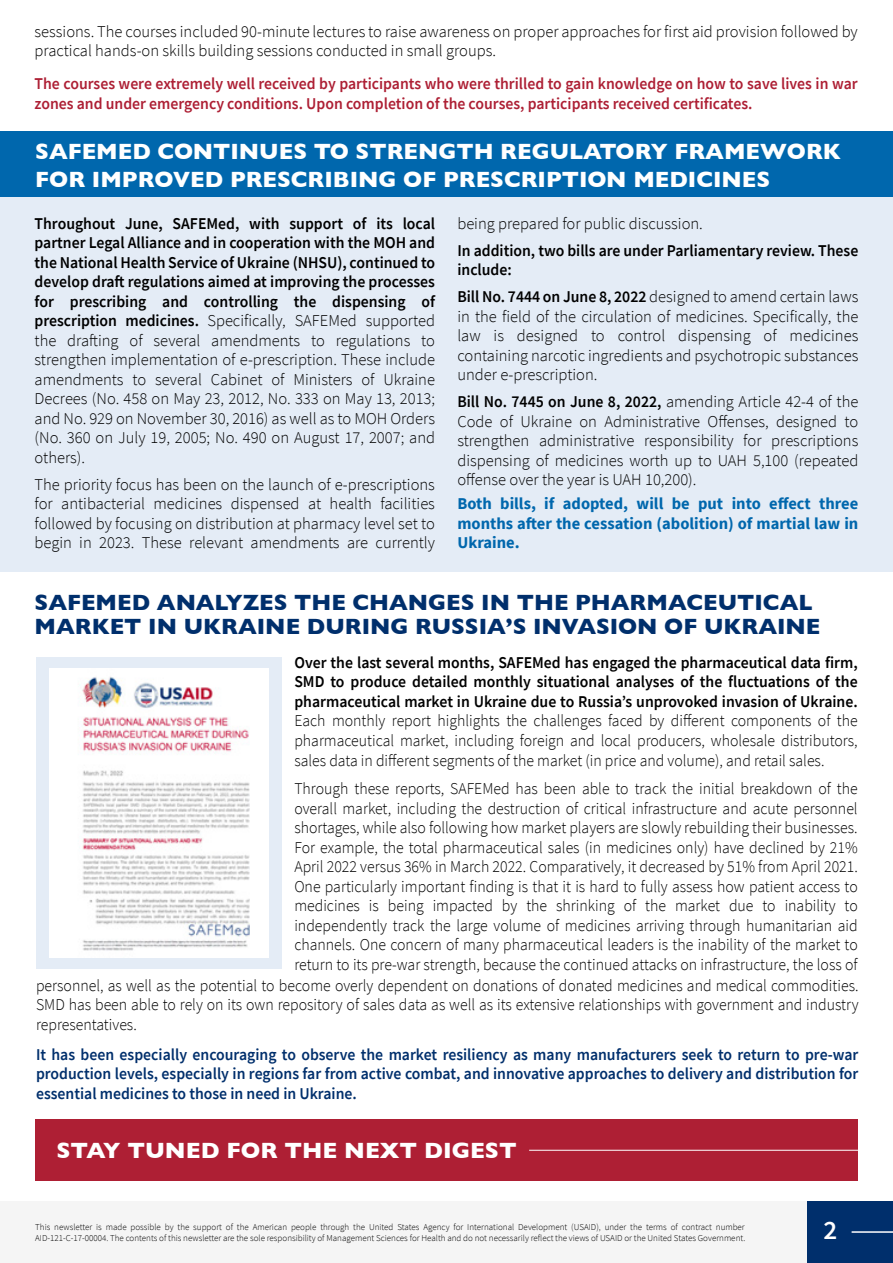
<style>
.page{position:relative;width:893px;height:1263px;background:#fff}
.page>*{position:absolute;margin:0;border:0;box-sizing:border-box;transform-origin:0 0}
.t1{font:600 27px "Source Sans Pro";color:#fff}
.t2{font:700 22.5px/27.6px "Gill Sans";color:#fff}
.t3{font:700 22.5px/24.6px "Gill Sans";color:#002f6c}
.t4{font:300 16.5px/19.5px "Source Sans Pro";color:#000;text-align:justify}
.t5{font:300 16.5px/19.5px "Source Sans Pro";color:#000;text-align:justify;scale:.95 1}
.t6{font:600 16.5px/19.5px "Source Sans Pro";color:#000;scale:.95 1}
.t7{font:600 16.5px/19.5px "Source Sans Pro";color:#002f6c;text-align:justify;scale:.95 1}
.t8{font:600 16.5px/19.5px "Source Sans Pro";color:#ad1f34;scale:.95 1}
.t9{font:700 16.5px/19.5px "Source Sans Pro";color:#0067ad;text-align:justify}
.t10{font:300 9px/10.8px "Source Sans Pro";color:#000}
.s1{font-weight:600}
</style>
<div class="page">
<div style="left:0;top:1201px;width:811px;height:62px;background:#f5f5f5"></div>
<div style="left:807px;top:1201px;width:86px;height:62px;background:#002f6c"></div>
<hr style="left:852px;top:1231px;width:41px;height:2px;background:#fff">
<div style="left:35px;top:1119px;width:823px;height:61px;background:#ae1f34"></div>
<hr style="left:529px;top:1150px;width:338px;height:1px;background:#fff">
<div style="left:0;top:196px;width:893px;height:375px;background:#e4ecf6"></div>
<div style="left:0;top:132px;width:893px;height:65px;background:#0067ad"></div>
<div style="left:36px;top:657px;width:246px;height:312px;background:#e4ecf6"></div>
<img style="left:50px;top:669px;width:219px;height:289px">
<p class="t4" style="left:35px;top:21px;width:825px">sessions. The courses included 90-minute lectures to raise awareness on proper approaches for first aid provision followed by practical hands-on skills building sessions conducted in small groups.</p>
<p class="t8" style="left:35px;top:74px;width:868px">The courses were extremely well received by participants who were thrilled to gain knowledge on how to save lives in war zones and under emergency conditions. Upon completion of the courses, participants received certificates.</p>
<h2 class="t2" style="left:35px;top:138px;width:807px">SAFEMED CONTINUES TO STRENGTH REGULATORY FRAMEWORK<br>FOR IMPROVED PRESCRIBING OF PRESCRIPTION MEDICINES</h2>
<p class="t4" style="left:35px;top:213px;width:402px"><span class="s1">Throughout June, SAFEMed, with support of its local partner Legal Alliance and in cooperation with the MOH and the National Health Service of Ukraine (NHSU), continued to develop draft regulations aimed at improving the processes for prescribing and controlling the dispensing of prescription medicines.</span> Specifically, SAFEMed supported the drafting of several amendments to regulations to strengthen implementation of e-prescription. These include amendments to several Cabinet of Ministers of Ukraine Decrees (No. 458 on May 23, 2012, No. 333 on May 13, 2013; and No. 929 on November 30, 2016) as well as to MOH Orders (No. 360 on July 19, 2005; No. 490 on August 17, 2007; and others).</p>
<p class="t4" style="left:35px;top:474px;width:402px">The priority focus has been on the launch of e-prescriptions for antibacterial medicines dispensed at health facilities followed by focusing on distribution at pharmacy level set to begin in 2023. These relevant amendments are currently</p>
<p class="t4" style="left:457px;top:214px;width:247px">being prepared for public discussion.</p>
<p class="t6" style="left:457px;top:240px;width:424px">In addition, two bills are under Parliamentary review. These include:</p>
<p class="t4" style="left:457px;top:287px;width:402px"><span class="s1">Bill No. 7444 on June 8, 2022</span> designed to amend certain laws in the field of the circulation of medicines. Specifically, the law is designed to control dispensing of medicines containing narcotic ingredients and psychotropic substances under e-prescription.</p>
<p class="t4" style="left:457px;top:392px;width:402px"><span class="s1">Bill No. 7445 on June 8, 2022,</span> amending Article 42-4 of the Code of Ukraine on Administrative Offenses, designed to strengthen administrative responsibility for prescriptions dispensing of medicines worth up to UAH 5,100 (repeated offense over the year is UAH 10,200).</p>
<p class="t9" style="left:457px;top:494px;width:402px">Both bills, if adopted, will be put into effect three months after the cessation (abolition) of martial law in Ukraine.</p>
<h2 class="t3" style="left:35px;top:589px;width:787px">SAFEMED ANALYZES THE CHANGES IN THE PHARMACEUTICAL<br>MARKET IN UKRAINE DURING RUSSIA’S INVASION OF UKRAINE</h2>
<p class="t6" style="left:294px;top:652px;width:594px;text-align:justify">Over the last several months, SAFEMed has engaged the pharmaceutical data firm, SMD to produce detailed monthly situational analyses of the fluctuations of the pharmaceutical market in Ukraine due to Russia’s unprovoked invasion of Ukraine.</p>
<p class="t5" style="left:294px;top:711px;width:594px">Each monthly report highlights the challenges faced by different components of the pharmaceutical market, including foreign and local producers, wholesale distributors, sales data in different segments of the market (in price and volume), and retail sales.</p>
<p class="t5" style="left:294px;top:779px;width:595px">Through these reports, SAFEMed has been able to track the initial breakdown of the overall market, including the destruction of critical infrastructure and acute personnel shortages, while also following how market players are slowly rebuilding their businesses.<br>For example, the total pharmaceutical sales (in medicines only) have declined by 21% April 2022 versus 36% in March 2022. Comparatively, it decreased by 51% from April 2021.<br>One particularly important finding is that it is hard to fully assess how patient access to medicines is being impacted by the shrinking of the market due to inability to independently track the large volume of medicines arriving through humanitarian aid channels. One concern of many pharmaceutical leaders is the inability of the market to return to its pre-war strength, because the continued attacks on infrastructure, the loss of</p>
<p class="t5" style="left:36px;top:975px;width:867px">personnel, as well as the potential to become overly dependent on donations of donated medicines and medical commodities.<br>SMD has been able to rely on its own repository of sales data as well as its extensive relationships with government and industry representatives.</p>
<p class="t7" style="left:36px;top:1044px;width:867px">It has been especially encouraging to observe the market resiliency as many manufacturers seek to return to pre-war production levels, especially in regions far from active combat, and innovative approaches to delivery and distribution for essential medicines to those in need in Ukraine.</p>
<h2 class="t2" style="left:57px;top:1136px;width:462px">STAY TUNED FOR THE NEXT DIGEST</h2>
<p class="t10" style="left:35px;top:1221px;width:712px">This newsletter is made possible by the support of the American people through the United States Agency for International Development (USAID), under the terms of contract number<br>AID-121-C-17-00004. The contents of this newsletter are the sole responsibility of Management Sciences for Health and do not necessarily reflect the views of USAID or the United States Government.</p>
<h1 class="t1" style="left:823px;top:1212px;width:15px">2</h1>
</div>
